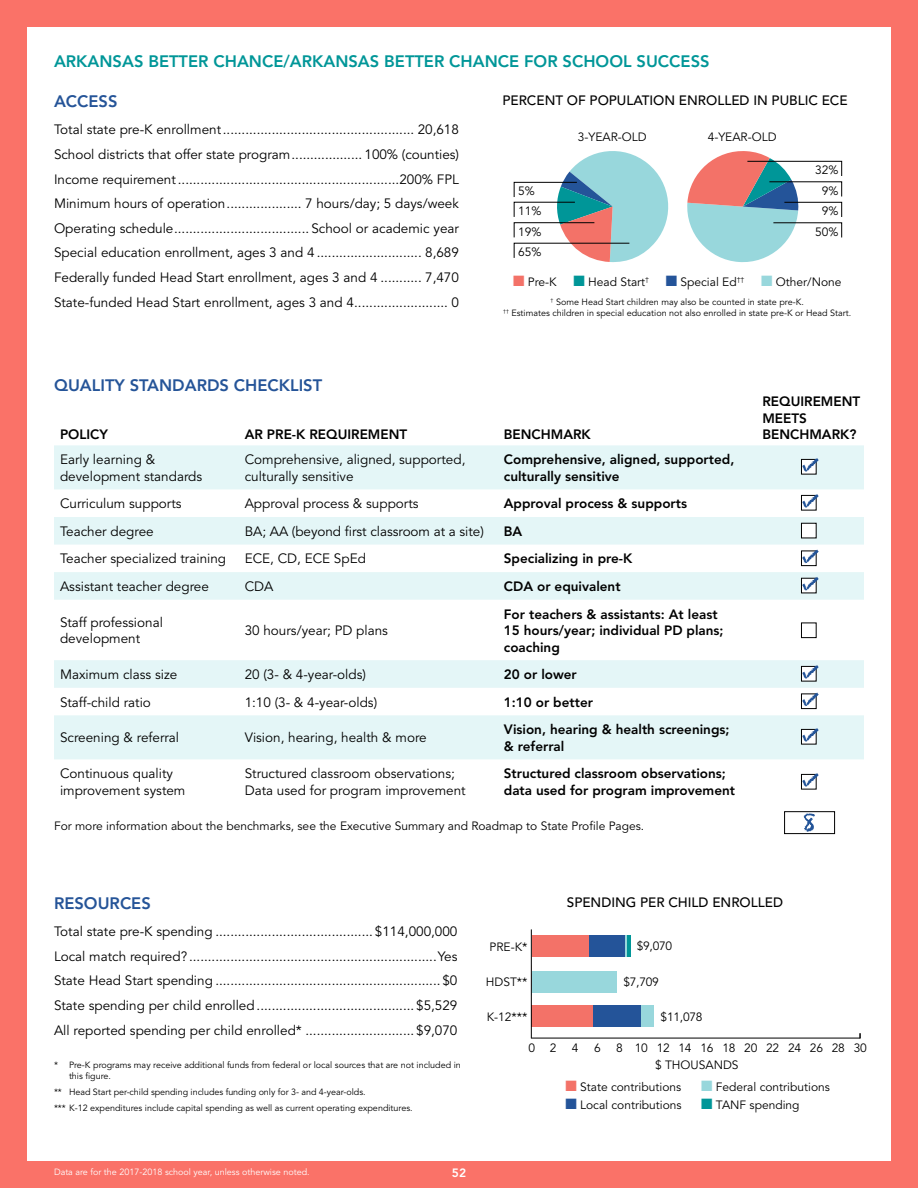
<style>
.page{position:relative;width:918px;height:1188px;background:#fa7268}
.page>*{position:absolute;margin:0;border:0;box-sizing:border-box;transform-origin:0 0}
.t1{font:800 16.5px "Avenir";color:#009698}
.t2{font:800 16.5px "Avenir";color:#255498}
.t3{font:13.5px/24.6px "Avenir";color:#000}
.t4{font:800 13.5px/16.5px "Avenir";color:#000}
.t5{font:500 13.5px "Avenir";color:#000}
.t6{font:12px/20.4px "Avenir";color:#000}
.t7{font:12px "Avenir";letter-spacing:-.02em;color:#000}
.t8{font:800 12px "Avenir";color:#fff}
.t9{font:9px/10.5px "Avenir";color:#000}
.t10{font:9px "Avenir";color:#fff}
.s1{color:#f37268}
.s2{color:#009698}
.s3{color:#245499}
.s4{color:#98d7dc}
</style>
<div class="page">
<div style="left:27px;top:27px;width:864px;height:1134px;background:#fff"></div>
<svg style="left:54px;top:445px;width:810px;height:314px;fill:#e4f6f7"></svg>
<svg style="left:801px;top:459px;width:16px;height:15px"></svg>
<svg style="left:802px;top:458px;width:17px;height:14px"></svg>
<svg style="left:801px;top:495px;width:16px;height:15px"></svg>
<svg style="left:802px;top:494px;width:17px;height:14px"></svg>
<div style="left:801px;top:523px;width:16px;height:15px;background:#fff;border:1px solid #000"></div>
<div style="left:801px;top:551px;width:16px;height:15px;background:#fff;border:1px solid #000"></div>
<svg style="left:802px;top:549px;width:17px;height:14px"></svg>
<svg style="left:801px;top:578px;width:16px;height:15px"></svg>
<svg style="left:802px;top:577px;width:17px;height:14px"></svg>
<div style="left:801px;top:623px;width:16px;height:15px;background:#fff;border:1px solid #000"></div>
<svg style="left:801px;top:666px;width:16px;height:15px"></svg>
<svg style="left:802px;top:665px;width:17px;height:14px"></svg>
<div style="left:801px;top:694px;width:16px;height:15px;background:#fff;border:1px solid #000"></div>
<svg style="left:802px;top:692px;width:17px;height:14px"></svg>
<svg style="left:801px;top:729px;width:16px;height:15px"></svg>
<svg style="left:802px;top:728px;width:17px;height:14px"></svg>
<svg style="left:801px;top:774px;width:16px;height:15px"></svg>
<svg style="left:802px;top:773px;width:17px;height:14px"></svg>
<div style="left:784px;top:811px;width:51px;height:23px;border:1px solid #000"></div>
<svg style="left:804px;top:813px;width:11px;height:19px"></svg>
<svg style="left:513px;top:151px;width:156px;height:112px"></svg>
<svg style="left:687px;top:151px;width:155px;height:112px"></svg>
<hr style="left:627px;top:935px;width:4px;height:21px;background:#009698">
<hr style="left:625px;top:935px;width:2px;height:21px;background:#98d7dc">
<div style="left:532px;top:972px;width:84px;height:21px;background:#98d7dc"></div>
<div style="left:640px;top:1006px;width:13px;height:21px;background:#98d7dc"></div>
<div style="left:588px;top:935px;width:37px;height:21px;background:#245499"></div>
<div style="left:593px;top:1006px;width:47px;height:21px;background:#245499"></div>
<div style="left:532px;top:935px;width:56px;height:21px;background:#f37268"></div>
<div style="left:532px;top:1006px;width:61px;height:21px;background:#f37268"></div>
<hr style="left:531px;top:1038px;width:329px;height:1px;background:#000">
<hr style="left:531px;top:929px;width:1px;height:109px;background:#000">
<p class="t1" style="left:54px;top:51px;width:657px">ARKANSAS BETTER CHANCE/ARKANSAS BETTER CHANCE FOR SCHOOL SUCCESS</p>
<p class="t2" style="left:54px;top:92px;width:65px">ACCESS</p>
<p class="t3" style="left:54px;top:118px;width:407px;text-align:justify">Total state pre-K enrollment................................................... 20,618<br>School districts that offer state program................... 100% (counties)<br>Income requirement...........................................................200% FPL Minimum hours of operation.................... 7 hours/day; 5 days/week Operating schedule.................................... School or academic year Special education enrollment, ages 3 and 4 ............................ 8,689<br>Federally funded Head Start enrollment, ages 3 and 4 ........... 7,470<br>State-funded Head Start enrollment, ages 3 and 4......................... 0</p>
<p class="t2" style="left:54px;top:375px;width:270px">QUALITY STANDARDS CHECKLIST</p>
<p class="t5" style="left:502px;top:92px;width:347px">PERCENT OF POPULATION ENROLLED IN PUBLIC ECE</p>
<p class="t6" style="left:578px;top:127px;width:70px">3-YEAR-OLD</p>
<p class="t6" style="left:708px;top:127px;width:70px">4-YEAR-OLD</p>
<p class="t6" style="left:518px;top:181px;width:18px">5%</p>
<p class="t6" style="left:518px;top:222px;width:25px">19%<br>65%</p>
<p class="t6" style="left:518px;top:201px;width:25px">11%</p>
<p class="t6" style="left:815px;top:160px;width:25px">32%</p>
<p class="t6" style="left:822px;top:181px;width:18px">9%</p>
<p class="t6" style="left:815px;top:201px;width:25px;text-align:center">9%<br>50%</p>
<p class="t6" style="left:513px;top:272px;width:330px"><span class="s1">■</span> Pre-K <span class="s2">■</span> Head Start<sup>†</sup> <span class="s3">■</span> Special Ed<sup>††</sup> <span class="s4">■</span> Other/None</p>
<p class="t9" style="left:503px;top:297px;width:350px;text-align:center"><sup>†</sup> Some Head Start children may also be counted in state pre-K.<br><sup>††</sup> Estimates children in special education not also enrolled in state pre-K or Head Start.</p>
<p class="t4" style="left:60px;top:426px;width:50px">POLICY</p>
<p class="t4" style="left:245px;top:426px;width:164px">AR PRE-K REQUIREMENT</p>
<p class="t4" style="left:504px;top:426px;width:88px">BENCHMARK</p>
<p class="t3" style="left:60px;top:452px;width:144px;line-height:16.5px">Early learning &amp; development standards</p>
<p class="t3" style="left:245px;top:452px;width:222px;line-height:16.5px">Comprehensive, aligned, supported, culturally sensitive</p>
<p class="t4" style="left:504px;top:451px;width:232px">Comprehensive, aligned, supported, culturally sensitive</p>
<p class="t3" style="left:60px;top:492px;width:123px">Curriculum supports</p>
<p class="t3" style="left:245px;top:492px;width:176px">Approval process &amp; supports</p>
<p class="t4" style="left:504px;top:495px;width:185px">Approval process &amp; supports</p>
<p class="t3" style="left:60px;top:519px;width:95px">Teacher degree</p>
<p class="t3" style="left:245px;top:519px;width:241px">BA; AA (beyond first classroom at a site)</p>
<p class="t4" style="left:504px;top:523px;width:20px">BA</p>
<p class="t3" style="left:60px;top:547px;width:168px">Teacher specialized training</p>
<p class="t3" style="left:245px;top:547px;width:123px">ECE, CD, ECE SpEd</p>
<p class="t4" style="left:504px;top:550px;width:130px">Specializing in pre-K</p>
<p class="t3" style="left:60px;top:574px;width:150px">Assistant teacher degree</p>
<p class="t3" style="left:245px;top:574px;width:30px">CDA</p>
<p class="t4" style="left:504px;top:578px;width:118px">CDA or equivalent</p>
<p class="t3" style="left:60px;top:614px;width:104px;line-height:16.5px">Staff professional development</p>
<p class="t3" style="left:245px;top:618px;width:145px">30 hours/year; PD plans</p>
<p class="t4" style="left:504px;top:606px;width:221px">For teachers &amp; assistants: At least<br>15 hours/year; individual PD plans; coaching</p>
<p class="t3" style="left:60px;top:663px;width:119px">Maximum class size</p>
<p class="t3" style="left:245px;top:663px;width:123px">20 (3- &amp; 4-year-olds)</p>
<p class="t4" style="left:504px;top:666px;width:74px">20 or lower</p>
<p class="t3" style="left:60px;top:690px;width:92px">Staff-child ratio</p>
<p class="t3" style="left:245px;top:690px;width:134px">1:10 (3- &amp; 4-year-olds)</p>
<p class="t4" style="left:504px;top:694px;width:91px">1:10 or better</p>
<p class="t3" style="left:60px;top:726px;width:121px">Screening &amp; referral</p>
<p class="t3" style="left:245px;top:726px;width:184px">Vision, hearing, health &amp; more</p>
<p class="t4" style="left:504px;top:721px;width:227px">Vision, hearing &amp; health screenings; &amp; referral</p>
<p class="t3" style="left:60px;top:766px;width:127px;line-height:16.5px">Continuous quality improvement system</p>
<p class="t3" style="left:245px;top:766px;width:222px;line-height:16.5px">Structured classroom observations;<br>Data used for program improvement</p>
<p class="t4" style="left:504px;top:765px;width:233px">Structured classroom observations; data used for program improvement</p>
<p class="t6" style="left:54px;top:816px;width:592px">For more information about the benchmarks, see the Executive Summary and Roadmap to State Profile Pages.</p>
<p class="t4" style="left:762px;top:393px;width:99px">REQUIREMENT<br>MEETS<br>BENCHMARK?</p>
<p class="t2" style="left:54px;top:893px;width:98px">RESOURCES</p>
<p class="t3" style="left:54px;top:920px;width:405px;text-align:justify">Total state pre-K spending .......................................... $114,000,000<br>Local match required? ..................................................................Yes State Head Start spending ............................................................ $0<br>State spending per child enrolled.......................................... $5,529<br>All reported spending per child enrolled* ............................. $9,070</p>
<p class="t9" style="left:69px;top:1060px;width:393px;text-indent:-15px">* Pre-K programs may receive additional funds from federal or local sources that are not included in this figure.</p>
<p class="t9" style="left:54px;top:1084px;width:360px;line-height:15.9px">** Head Start per-child spending includes funding only for 3- and 4-year-olds.<br>*** K-12 expenditures include capital spending as well as current operating expenditures.</p>
<p class="t6" style="left:490px;top:937px;width:40px">PRE-K*</p>
<p class="t6" style="left:486px;top:972px;width:43px">HDST**</p>
<p class="t6" style="left:487px;top:1007px;width:42px">K-12***</p>
<p class="t5" style="left:567px;top:894px;width:218px">SPENDING PER CHILD ENROLLED</p>
<p class="t6" style="left:637px;top:936px;width:37px">$9,070</p>
<p class="t6" style="left:623px;top:972px;width:37px">$7,709</p>
<p class="t6" style="left:661px;top:1007px;width:43px">$11,078</p>
<p class="t6" style="left:528px;top:1038px;width:30px">0 2</p>
<p class="t6" style="left:572px;top:1038px;width:8px">4</p>
<p class="t6" style="left:594px;top:1038px;width:8px">6</p>
<p class="t7" style="left:616px;top:1041px;width:252px">8 10 12 14 16 18 20 22 24 26 28 30</p>
<p class="t6" style="left:655px;top:1055px;width:85px">$ THOUSANDS</p>
<p class="t6" style="left:565px;top:1077px;width:117px"><span class="s1">■</span> State contributions</p>
<p class="t6" style="left:565px;top:1095px;width:118px"><span class="s3">■</span> Local contributions</p>
<p class="t6" style="left:701px;top:1077px;width:130px"><span class="s4">■</span> Federal contributions</p>
<p class="t6" style="left:701px;top:1095px;width:100px"><span class="s2">■</span> TANF spending</p>
<p class="t10" style="left:54px;top:1167px;width:257px">Data are for the 2017-2018 school year, unless otherwise noted.</p>
<p class="t8" style="left:452px;top:1165px;width:16px">52</p>
</div>
